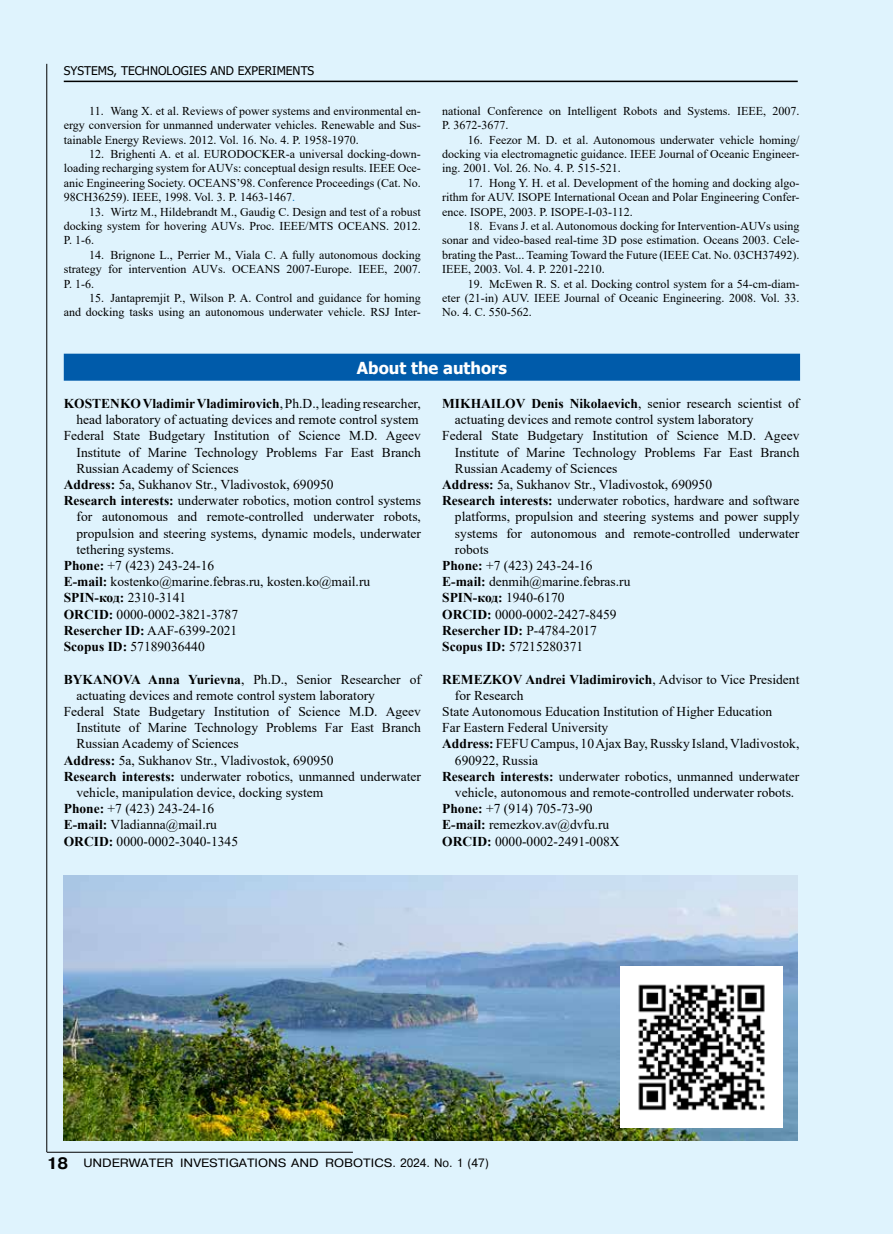
<style>
.page{position:relative;width:893px;height:1234px;background:#fff}
.page>*{position:absolute;margin:0;border:0;box-sizing:border-box;transform-origin:0 0}
.t1{font:700 16.5px "Tahoma";color:#fff}
.t2{font:13.5px "Times New Roman";color:#000}
.t3{font:700 13.5px "Times New Roman";color:#000}
.t4{font:12px/14.4px "Times New Roman";color:#000;text-align:justify}
.t5{font:12px "Pragmatica Cyrillic";color:#000;scale:1.1 1}
.t6{font:12px "Tahoma";color:#000}
.s1{color:#0070c0}
.s2{font-weight:400}
.s3{font-weight:700}
.s4{font-family:"Pragmatica CTT";font-weight:700;font-size:16.5px}
</style>
<div class="page">
<div style="left:0;top:0;width:892px;height:1232px;background:#dff3fd"></div>
<hr style="left:47px;top:1151px;width:306px;height:1px;background:#000">
<hr style="left:64px;top:81px;width:734px;height:1px;background:#000">
<hr style="left:47px;top:64px;width:1px;height:1087px;background:#000">
<div style="left:64px;top:353px;width:736px;height:27px;background:#005baa"></div>
<img style="left:64px;top:875px;width:734px;height:265px">
<img style="left:621px;top:966px;width:161px;height:161px">
<p class="t6" style="left:64px;top:62px;width:252px">SYSTEMS, TECHNOLOGIES AND EXPERIMENTS</p>
<p class="t4" style="left:64px;top:103px;width:359px;text-indent:26px">11. Wang X. et al. Reviews of power systems and environmental en&shy;ergy conversion for unmanned underwater vehicles. Renewable and Sus&shy;tainable Energy Reviews. 2012. Vol. 16. No. 4. P. 1958-1970.</p>
<p class="t4" style="left:64px;top:146px;width:359px;text-indent:26px">12. Brighenti A. et al. EURODOCKER-a universal docking-down&shy;loading recharging system for AUVs: conceptual design results. IEEE Oce&shy;anic Engineering Society. OCEANS’98. Conference Proceedings (Cat. No.<br>98CH36259). IEEE, 1998. Vol. 3. P. 1463-1467<span class="s1">.</span></p>
<p class="t4" style="left:64px;top:204px;width:359px;text-indent:26px">13. Wirtz M., Hildebrandt M., Gaudig C. Design and test of a robust docking system for hovering AUVs. Proc. IEEE/MTS OCEANS. 2012.<br>P. 1-6.</p>
<p class="t4" style="left:64px;top:247px;width:359px;text-indent:26px">14. Brignone L., Perrier M., Viala C. A fully autonomous docking strategy for intervention AUVs. OCEANS 2007-Europe. IEEE, 2007.<br>P. 1-6.</p>
<p class="t4" style="left:64px;top:290px;width:359px;text-align:right">15. Jantapremjit P., Wilson P. A. Control and guidance for homing<br>and docking tasks using an autonomous underwater vehicle. RSJ Inter-</p>
<p class="t4" style="left:442px;top:103px;width:359px">national Conference on Intelligent Robots and Systems. IEEE, 2007.<br>P. 3672-3677.</p>
<p class="t4" style="left:442px;top:132px;width:359px;text-indent:26px">16. Feezor M. D. et al. Autonomous underwater vehicle homing/ docking via electromagnetic guidance. IEEE Journal of Oceanic Engineer&shy;ing. 2001. Vol. 26. No. 4. P. 515-521.</p>
<p class="t4" style="left:442px;top:175px;width:359px;text-indent:26px">17. Hong Y. H. et al. Development of the homing and docking algo&shy;rithm for AUV. ISOPE International Ocean and Polar Engineering Confer&shy;ence. ISOPE, 2003. P. ISOPE-I-03-112.</p>
<p class="t4" style="left:442px;top:218px;width:359px;text-indent:26px">18. Evans J. et al. Autonomous docking for Intervention-AUVs using sonar and video-based real-time 3D pose estimation. Oceans 2003. Cele&shy;brating the Past... Teaming Toward the Future (IEEE Cat. No. 03CH37492).<br>IEEE, 2003. Vol. 4. P. 2201-2210.</p>
<p class="t4" style="left:442px;top:276px;width:359px;text-indent:26px">19. McEwen R. S. et al. Docking control system for a 54-cm-diam&shy;eter (21-in) AUV. IEEE Journal of Oceanic Engineering. 2008. Vol. 33.<br>No. 4. С. 550-562.</p>
<p class="t1" style="left:357px;top:356px;width:151px">About the authors</p>
<p class="t3" style="left:64px;top:393px;width:359px">KOSTENKO Vladimir Vladimirovich<span class="s2">, Ph.D., leading researcher,</span></p>
<p class="t2" style="left:77px;top:410px;width:343px">head laboratory of actuating devices and remote control system</p>
<p class="t2" style="left:64px;top:426px;width:359px">Federal State Budgetary Institution of Science M.D. Ageev</p>
<p class="t2" style="left:77px;top:442px;width:346px">Institute of Marine Technology Problems Far East Branch</p>
<p class="t2" style="left:77px;top:458px;width:164px">Russian Academy of Sciences</p>
<p class="t2" style="left:64px;top:475px;width:271px"><span class="s3">Address:</span> 5a, Sukhanov Str., Vladivostok, 690950</p>
<p class="t2" style="left:64px;top:491px;width:359px"><span class="s3">Research interests:</span> underwater robotics, motion control systems</p>
<p class="t2" style="left:77px;top:507px;width:346px">for autonomous and remote-controlled underwater robots,</p>
<p class="t2" style="left:77px;top:523px;width:346px">propulsion and steering systems, dynamic models, underwater</p>
<p class="t2" style="left:77px;top:539px;width:99px">tethering systems.</p>
<p class="t2" style="left:64px;top:556px;width:152px"><span class="s3">Phone:</span> +7 (423) 243-24-16</p>
<p class="t2" style="left:64px;top:572px;width:308px"><span class="s3">E-mail:</span> kostenko@marine.febras.ru, kosten.ko@mail.ru</p>
<p class="t3" style="left:64px;top:588px;width:124px">SPIN-код: <span class="s2">2310-3141</span></p>
<p class="t2" style="left:64px;top:604px;width:176px"><span class="s3">ORCID:</span> 0000-0002-3821-3787</p>
<p class="t2" style="left:64px;top:620px;width:175px"><span class="s3">Resercher ID:</span> AAF-6399-2021</p>
<p class="t2" style="left:64px;top:637px;width:143px"><span class="s3">Scopus ID:</span> 57189036440</p>
<p class="t2" style="left:64px;top:669px;width:359px"><span class="s3">BYKANOVA Anna Yurievna</span>, Ph.D., Senior Researcher of</p>
<p class="t2" style="left:77px;top:685px;width:300px">actuating devices and remote control system laboratory</p>
<p class="t2" style="left:64px;top:701px;width:359px">Federal State Budgetary Institution of Science M.D. Ageev</p>
<p class="t2" style="left:77px;top:718px;width:346px">Institute of Marine Technology Problems Far East Branch</p>
<p class="t2" style="left:77px;top:734px;width:164px">Russian Academy of Sciences</p>
<p class="t2" style="left:64px;top:750px;width:271px"><span class="s3">Address:</span> 5a, Sukhanov Str., Vladivostok, 690950</p>
<p class="t2" style="left:64px;top:766px;width:359px"><span class="s3">Research interests:</span> underwater robotics, unmanned underwater</p>
<p class="t2" style="left:77px;top:782px;width:248px">vehicle, manipulation device, docking system</p>
<p class="t2" style="left:64px;top:799px;width:152px"><span class="s3">Phone:</span> +7 (423) 243-24-16</p>
<p class="t2" style="left:64px;top:815px;width:155px"><span class="s3">E-mail:</span> Vladianna@mail.ru</p>
<p class="t2" style="left:64px;top:831px;width:176px"><span class="s3">ORCID:</span> 0000-0002-3040-1345</p>
<p class="t2" style="left:442px;top:394px;width:359px"><span class="s3">MIKHAILOV Denis Nikolaevich</span>, senior research scientist of</p>
<p class="t2" style="left:455px;top:410px;width:300px">actuating devices and remote control system laboratory</p>
<p class="t2" style="left:442px;top:426px;width:359px">Federal State Budgetary Institution of Science M.D. Ageev</p>
<p class="t2" style="left:455px;top:442px;width:346px">Institute of Marine Technology Problems Far East Branch</p>
<p class="t2" style="left:455px;top:458px;width:164px">Russian Academy of Sciences</p>
<p class="t2" style="left:442px;top:475px;width:271px"><span class="s3">Address:</span> 5a, Sukhanov Str., Vladivostok, 690950</p>
<p class="t2" style="left:442px;top:491px;width:359px"><span class="s3">Research interests:</span> underwater robotics, hardware and software</p>
<p class="t2" style="left:455px;top:507px;width:346px">platforms, propulsion and steering systems and power supply</p>
<p class="t2" style="left:455px;top:523px;width:346px">systems for autonomous and remote-controlled underwater</p>
<p class="t2" style="left:455px;top:539px;width:35px">robots</p>
<p class="t2" style="left:442px;top:556px;width:152px"><span class="s3">Phone:</span> +7 (423) 243-24-16</p>
<p class="t2" style="left:442px;top:572px;width:190px"><span class="s3">E-mail:</span> denmih@marine.febras.ru</p>
<p class="t3" style="left:442px;top:588px;width:124px">SPIN-код: <span class="s2">1940-6170</span></p>
<p class="t2" style="left:442px;top:604px;width:176px"><span class="s3">ORCID:</span> 0000-0002-2427-8459</p>
<p class="t3" style="left:442px;top:620px;width:156px">Resercher ID: <span class="s2">P-4784-2017</span></p>
<p class="t2" style="left:442px;top:637px;width:143px"><span class="s3">Scopus ID:</span> 57215280371</p>
<p class="t3" style="left:442px;top:669px;width:359px">REMEZKOV Andrei Vladimirovich<span class="s2">, Advisor to Vice President</span></p>
<p class="t2" style="left:455px;top:685px;width:70px">for Research</p>
<p class="t2" style="left:442px;top:701px;width:331px">State Autonomous Education Institution of Higher Education</p>
<p class="t2" style="left:442px;top:718px;width:168px">Far Eastern Federal University</p>
<p class="t2" style="left:442px;top:734px;width:359px"><span class="s3">Address:</span> FEFU Campus, 10 Ajax Bay, Russky Island, Vladivostok,</p>
<p class="t2" style="left:455px;top:750px;width:85px">690922, Russia</p>
<p class="t2" style="left:442px;top:766px;width:359px"><span class="s3">Research interests:</span> underwater robotics, unmanned underwater</p>
<p class="t2" style="left:455px;top:782px;width:341px">vehicle, autonomous and remote-controlled underwater robots.</p>
<p class="t2" style="left:442px;top:799px;width:152px"><span class="s3">Phone:</span> +7 (914) 705-73-90</p>
<p class="t2" style="left:442px;top:815px;width:169px"><span class="s3">E-mail:</span> remezkov.av@dvfu.ru</p>
<p class="t2" style="left:442px;top:831px;width:179px"><span class="s3">ORCID:</span> 0000-0002-2491-008X</p>
<p class="t5" style="left:47px;top:1156px;width:404px"><span class="s4">18</span> UNDERWATER INVESTIGATIONS AND ROBOTICS. 2024. No. 1 (47)</p>
</div>
